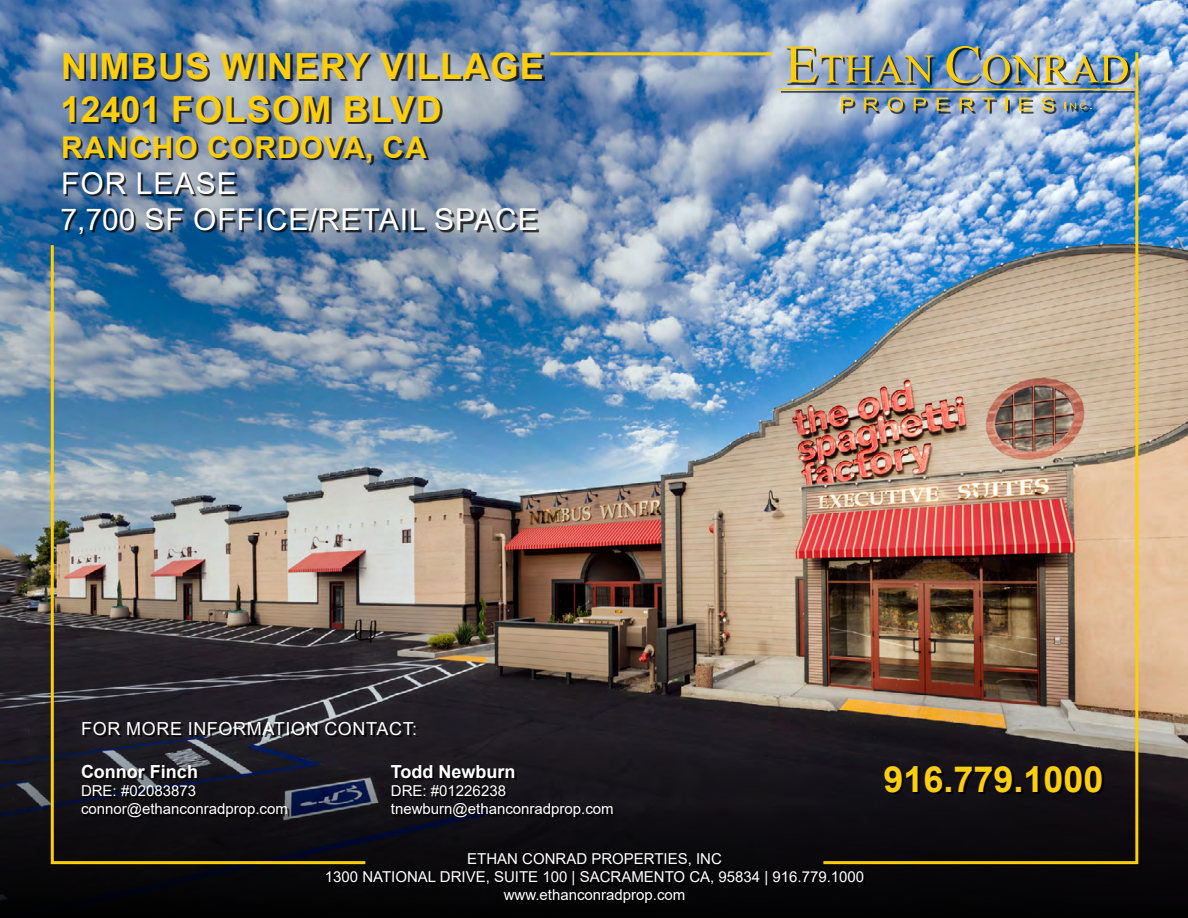
<style>
.page{position:relative;width:1188px;height:918px;background:#fff}
.page>*{position:absolute;margin:0;border:0;box-sizing:border-box;transform-origin:0 0}
.t1{font:700 36px/43.2px "Arial";letter-spacing:.035em;color:#fcce0b}
.t2{font:700 36px "Arial";color:#fcce0e}
.t3{font:30px/36px "Arial";letter-spacing:.035em;color:#fff}
.t4{font:700 30px "Arial";letter-spacing:.035em;color:#fcce0b}
.t5{font:18px "Arial";letter-spacing:.035em;color:#fff}
.t6{font:700 18px "Arial";color:#fff}
.t7{font:15px/18px "Arial";color:#fff}
</style>
<div class="page">
<img style="left:0;top:0;width:1188px;height:674px">
<svg style="left:0;top:674px;width:1188px;height:244px"></svg>
<div style="left:328px;top:855px;width:538px;height:50px;background:#060507"></div>
<div style="left:393px;top:767px;width:222px;height:52px;background:#000;opacity:.75"></div>
<div style="left:85px;top:724px;width:333px;height:13px;background:#000;opacity:.75"></div>
<div style="left:63px;top:54px;width:482px;height:182px;background:#000;opacity:.75"></div>
<div style="left:781px;top:48px;width:353px;height:65px;background:#000;opacity:.75"></div>
<svg style="left:786px;top:47px;width:148px;height:36px"></svg>
<svg style="left:946px;top:46px;width:182px;height:3px"></svg>
<hr style="left:779px;top:89px;width:353px;height:1px;background:#fdce07">
<img style="left:820px;top:49px;width:320px;height:817px">
<img style="left:49px;top:242px;width:319px;height:624px">
<hr style="left:550px;top:52px;width:222px;height:3px;background:#fcce0b">
<h1 class="t1" style="left:60px;top:45px;width:485px">NIMBUS WINERY VILLAGE<br>12401 FOLSOM BLVD</h1>
<h2 class="t4" style="left:61px;top:126px;width:367px">RANCHO CORDOVA, CA</h2>
<h2 class="t3" style="left:60px;top:165px;width:479px">FOR LEASE<br>7,700 SF OFFICE/RETAIL SPACE</h2>
<p class="t5" style="left:81px;top:716px;width:337px">FOR MORE INFORMATION CONTACT:</p>
<p class="t6" style="left:81px;top:759px;width:118px">Connor Finch</p>
<p class="t7" style="left:81px;top:782px;width:208px">DRE: #02083873 connor@ethanconradprop.com</p>
<p class="t6" style="left:391px;top:759px;width:126px">Todd Newburn</p>
<p class="t7" style="left:391px;top:782px;width:224px">DRE: #01226238 tnewburn@ethanconradprop.com</p>
<p class="t7" style="left:325px;top:849px;width:541px;text-align:center">ETHAN CONRAD PROPERTIES, INC<br>1300 NATIONAL DRIVE, SUITE 100 | SACRAMENTO CA, 95834 | 916.779.1000 www.ethanconradprop.com</p>
<h1 class="t2" style="left:883px;top:753px;width:222px">916.779.1000</h1>
</div>
